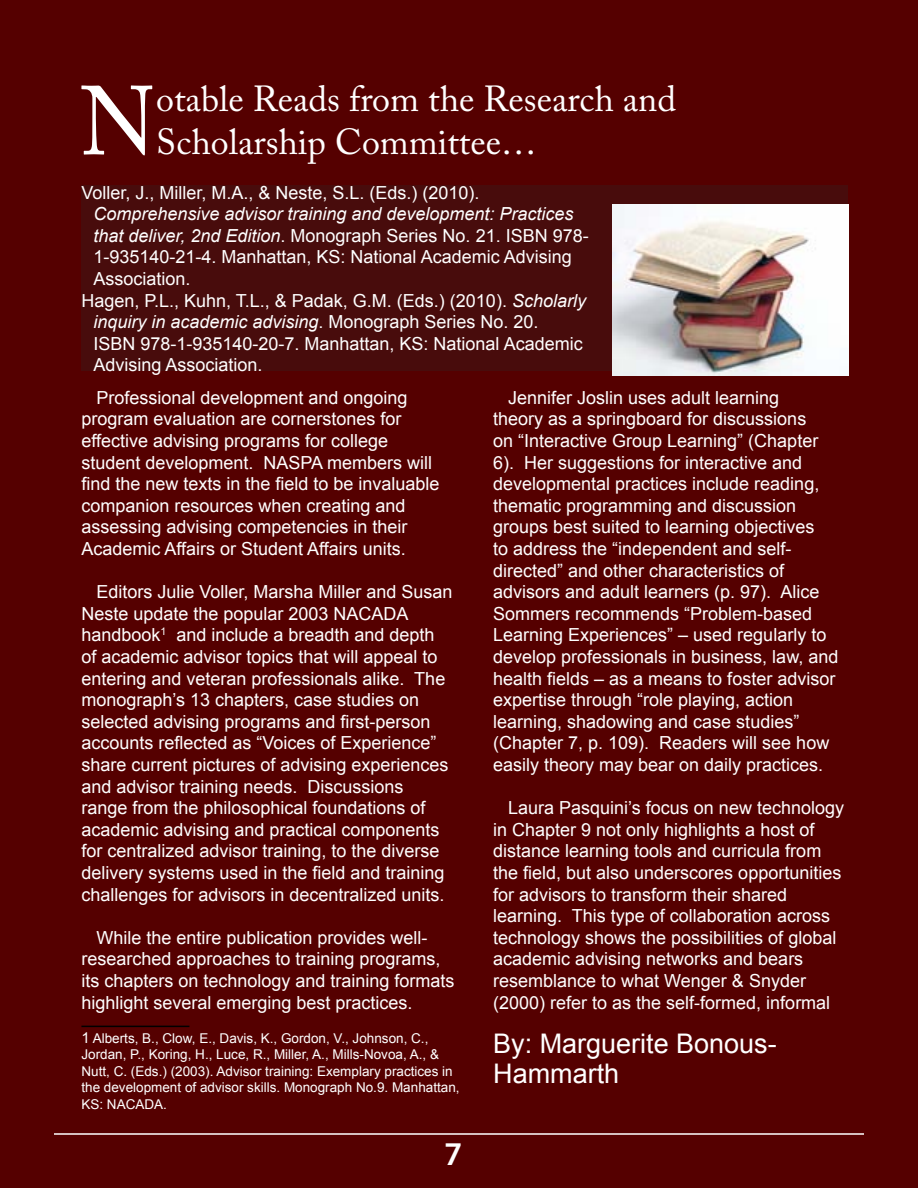
<style>
.page{position:relative;width:918px;height:1188px;background:#500}
.page>*{position:absolute;margin:0;border:0;box-sizing:border-box;transform-origin:0 0}
.t1{font:96.75px "Adobe Caslon Pro";color:#fff}
.t2{font:36px/43.2px "Adobe Caslon Pro";color:#fff}
.t3{font:30px "Trade Gothic LT Std Bd 2";color:#fff}
.t4{font:27px/30px "Arial";color:#fff}
.t5{font:18px/21.6px "Arial";color:#fff}
.t6{font:italic 18px "Arial";color:#fff}
.t7{font:13.5px/16.5px "Arial";color:#fff}
.s1{font-style:italic}
.s2{font-style:normal}
.s3{font-size:15px}
</style>
<div class="page">
<div style="left:81px;top:185px;width:767px;height:186px;background:#480c0c"></div>
<hr style="left:81px;top:1026px;width:108px;height:1px;background:#000">
<hr style="left:54px;top:1133px;width:810px;height:2px;background:#fff">
<img style="left:612px;top:204px;width:236px;height:172px">
<h1 class="t1" style="left:79px;top:64px;width:78px">N</h1>
<h2 class="t2" style="left:156px;top:77px;width:521px">otable Reads from the Research and<br>Scholarship Committee…</h2>
<p class="t5" style="left:81px;top:182px;width:400px">Voller, J., Miller, M.A., &amp; Neste, S.L. (Eds.) (2010).</p>
<p class="t6" style="left:93px;top:202px;width:482px">Comprehensive advisor training and development: Practices</p>
<p class="t5" style="left:93px;top:225px;width:497px"><span class="s1">that deliver, 2nd Edition</span>. Monograph Series No. 21. ISBN 978-</p>
<p class="t5" style="left:93px;top:246px;width:480px">1-935140-21-4. Manhattan, KS: National Academic Advising</p>
<p class="t5" style="left:93px;top:268px;width:99px">Association.</p>
<p class="t5" style="left:81px;top:290px;width:506px">Hagen, P.L., Kuhn, T.L., &amp; Padak, G.M. (Eds.) (2010). <span class="s1">Scholarly</span></p>
<p class="t6" style="left:93px;top:310px;width:447px">inquiry in academic advising<span class="s2">. Monograph Series No. 20.</span></p>
<p class="t5" style="left:93px;top:333px;width:491px">ISBN 978-1-935140-20-7. Manhattan, KS: National Academic</p>
<p class="t5" style="left:93px;top:354px;width:171px">Advising Association.</p>
<p class="t5" style="left:81px;top:387px;width:360px;text-indent:15px">Professional development and ongoing program evaluation are cornerstones for effective advising programs for college student development. NASPA members will find the new texts in the field to be invaluable companion resources when creating and assessing advising competencies in their Academic Affairs or Student Affairs units.</p>
<p class="t5" style="left:81px;top:581px;width:373px;text-indent:15px">Editors Julie Voller, Marsha Miller and Susan Neste update the popular 2003 NACADA handbook<sup>1</sup> and include a breadth and depth of academic advisor topics that will appeal to entering and veteran professionals alike. The monograph’s 13 chapters, case studies on selected advising programs and first-person accounts reflected as “Voices of Experience” share current pictures of advising experiences and advisor training needs. Discussions range from the philosophical foundations of academic advising and practical components for centralized advisor training, to the diverse delivery systems used in the field and training challenges for advisors in decentralized units.</p>
<p class="t5" style="left:81px;top:927px;width:375px;text-indent:15px">While the entire publication provides well&shy;researched approaches to training programs, its chapters on technology and training formats highlight several emerging best practices.</p>
<p class="t7" style="left:81px;top:1030px;width:380px"><span class="s3">1</span> Alberts, B., Clow, E., Davis, K., Gordon, V., Johnson, C., Jordan, P., Koring, H., Luce, R., Miller, A., Mills-Novoa, A., &amp; Nutt, C. (Eds.) (2003). Advisor training: Exemplary practices in the development of advisor skills. Monograph No.9. Manhattan, KS: NACADA.</p>
<p class="t5" style="left:493px;top:387px;width:347px;text-indent:15px">Jennifer Joslin uses adult learning<br>theory as a springboard for discussions<br>on “Interactive Group Learning” (Chapter 6). Her suggestions for interactive and developmental practices include reading, thematic programming and discussion groups best suited to learning objectives<br>to address the “independent and self&shy;directed” and other characteristics of advisors and adult learners (p. 97). Alice Sommers recommends “Problem-based Learning Experiences” – used regularly to develop professionals in business, law, and health fields – as a means to foster advisor expertise through “role playing, action learning, shadowing and case studies” (Chapter 7, p. 109). Readers will see how easily theory may bear on daily practices.</p>
<p class="t5" style="left:493px;top:797px;width:352px;text-indent:15px">Laura Pasquini’s focus on new technology in Chapter 9 not only highlights a host of distance learning tools and curricula from the field, but also underscores opportunities for advisors to transform their shared learning. This type of collaboration across technology shows the possibilities of global academic advising networks and bears resemblance to what Wenger &amp; Snyder (2000) refer to as the self-formed, informal</p>
<h3 class="t4" style="left:493px;top:1029px;width:285px">By: Marguerite Bonous-<br>Hammarth</h3>
<h3 class="t3" style="left:444px;top:1135px;width:20px">7</h3>
</div>
